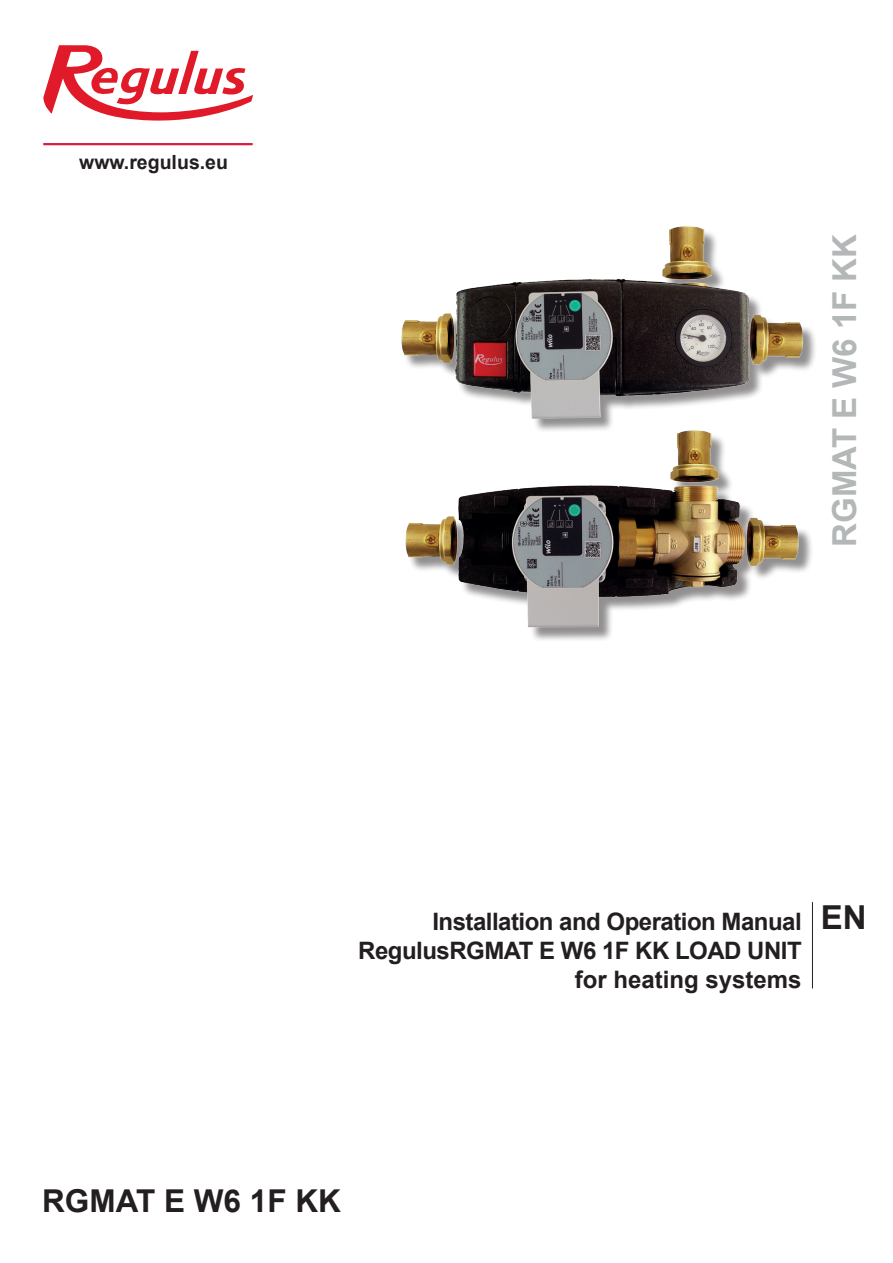
<style>
.page{position:relative;width:893px;height:1263px;background:#fff}
.page>*{position:absolute;margin:0;border:0;box-sizing:border-box;transform-origin:0 0}
.t1{font:700 33px "Arial";color:#b4b7b7}
.t2{font:700 31.5px "Arial";color:#231f20}
.t3{font:700 24px "Arial";letter-spacing:-.02em;color:#231f20}
.t4{font:700 24px "Arial";color:#231f20}
.t5{font:700 19.5px "Arial";color:#231f20}
.s1{font-size:33px}
</style>
<div class="page">
<svg style="left:43px;top:45px;width:210px;height:76px"></svg>
<hr style="left:43px;top:143px;width:210px;height:2px;background:#db1d3b">
<hr style="left:812px;top:902px;width:1px;height:86px;background:#231f20">
<div style="left:403px;top:229px;width:414px;height:204px;background:#231f20;opacity:.5"></div>
<img style="left:401px;top:226px;width:404px;height:192px">
<div style="left:407px;top:433px;width:407px;height:209px;background:#231f20;opacity:.5"></div>
<img style="left:404px;top:428px;width:396px;height:201px">
<p class="t5" style="left:79px;top:149px;width:150px">www.regulus.eu</p>
<h1 class="t1" style="left:821px;top:547px;width:314px;rotate:-90deg">RGMAT E W6 1F KK</h1>
<p class="t3" style="left:432px;top:905px;width:436px">Installation and Operation Manual <span class="s1">EN</span></p>
<p class="t3" style="left:358px;top:934px;width:445px">RegulusRGMAT E W6 1F KK LOAD UNIT</p>
<p class="t4" style="left:575px;top:963px;width:228px">for heating systems</p>
<h2 class="t2" style="left:42px;top:1178px;width:300px">RGMAT E W6 1F KK</h2>
</div>
